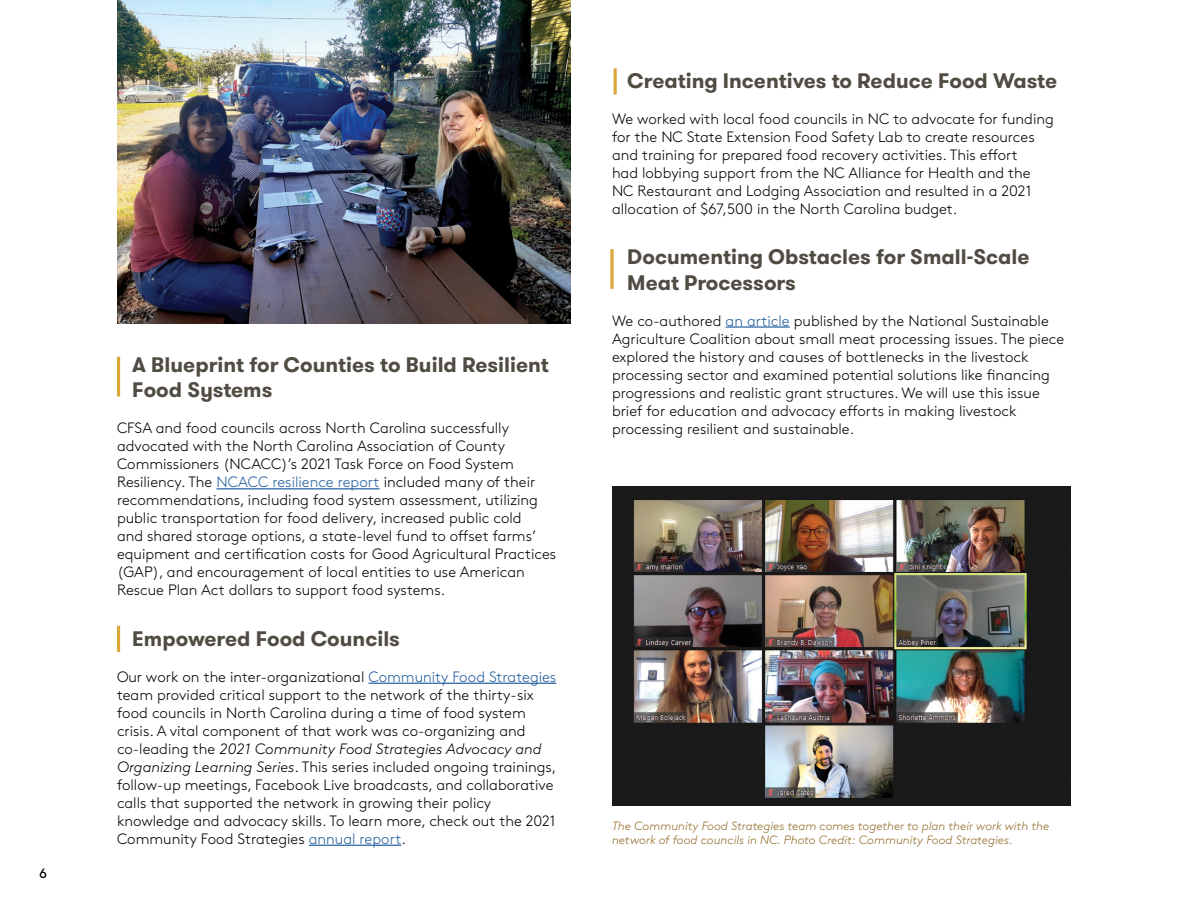
<style>
.page{position:relative;width:1188px;height:918px;background:#fff}
.page>*{position:absolute;margin:0;border:0;box-sizing:border-box;transform-origin:0 0}
.t1{font:700 21px/25.2px "GT Walsheim Pro";color:#514c43}
.t2{font:300 15px/18px "Brown Std";color:#000}
.t3{font:13.5px "Brown Std";color:#000}
.t4{font:italic 300 12px/14.4px "Brown Std";color:#916a27}
.s1{color:#215e9e}
.s2{font-style:italic}
</style>
<div class="page">
<img style="left:117px;top:0;width:454px;height:324px">
<hr style="left:216px;top:488px;width:164px;height:1px;background:#215e9e">
<hr style="left:369px;top:683px;width:187px;height:1px;background:#215e9e">
<hr style="left:309px;top:845px;width:92px;height:1px;background:#215e9e">
<hr style="left:726px;top:326px;width:64px;height:2px;background:#215e9e">
<img style="left:612px;top:486px;width:459px;height:319px">
<hr style="left:117px;top:357px;width:3px;height:39px;background:#daa638">
<hr style="left:117px;top:626px;width:3px;height:26px;background:#daa638">
<hr style="left:614px;top:68px;width:3px;height:26px;background:#daa638">
<svg style="left:610px;top:249px;width:4px;height:40px"></svg>
<p class="t3" style="left:39px;top:866px;width:9px">6</p>
<h1 class="t1" style="left:132px;top:352px;width:418px">A Blueprint for Counties to Build Resilient<br>Food Systems</h1>
<p class="t2" style="left:117px;top:419px;width:441px">CFSA and food councils across North Carolina successfully advocated with the North Carolina Association of County Commissioners (NCACC)’s 2021 Task Force on Food System Resiliency. The <span class="s1">NCACC resilience report</span> included many of their recommendations, including food system assessment, utilizing public transportation for food delivery, increased public cold<br>and shared storage options, a state-level fund to offset farms’ equipment and certification costs for Good Agricultural Practices (GAP), and encouragement of local entities to use American Rescue Plan Act dollars to support food systems.</p>
<h1 class="t1" style="left:132px;top:626px;width:269px">Empowered Food Councils</h1>
<p class="t2" style="left:117px;top:668px;width:441px">Our work on the inter-organizational <span class="s1">Community Food Strategies </span>team provided critical support to the network of the thirty-six food councils in North Carolina during a time of food system crisis. A vital component of that work was co-organizing and co-leading the <span class="s2">2021 Community Food Strategies Advocacy and Organizing Learning Series</span>. This series included ongoing trainings, follow-up meetings, Facebook Live broadcasts, and collaborative calls that supported the network in growing their policy knowledge and advocacy skills. To learn more, check out the 2021<br>Community Food Strategies <span class="s1">annual report</span>.</p>
<h1 class="t1" style="left:627px;top:68px;width:431px">Creating Incentives to Reduce Food Waste</h1>
<p class="t2" style="left:612px;top:110px;width:443px">We worked with local food councils in NC to advocate for funding for the NC State Extension Food Safety Lab to create resources and training for prepared food recovery activities. This effort<br>had lobbying support from the NC Alliance for Health and the NC Restaurant and Lodging Association and resulted in a 2021 allocation of $67,500 in the North Carolina budget.</p>
<h1 class="t1" style="left:627px;top:245px;width:404px">Documenting Obstacles for Small-Scale<br>Meat Processors</h1>
<p class="t2" style="left:612px;top:312px;width:454px">We co-authored <span class="s1">an article</span> published by the National Sustainable Agriculture Coalition about small meat processing issues. The piece explored the history and causes of bottlenecks in the livestock processing sector and examined potential solutions like financing progressions and realistic grant structures. We will use this issue brief for education and advocacy efforts in making livestock processing resilient and sustainable.</p>
<p class="t4" style="left:612px;top:819px;width:439px">The Community Food Strategies team comes together to plan their work with the network of food councils in NC. Photo Credit: Community Food Strategies.</p>
</div>
